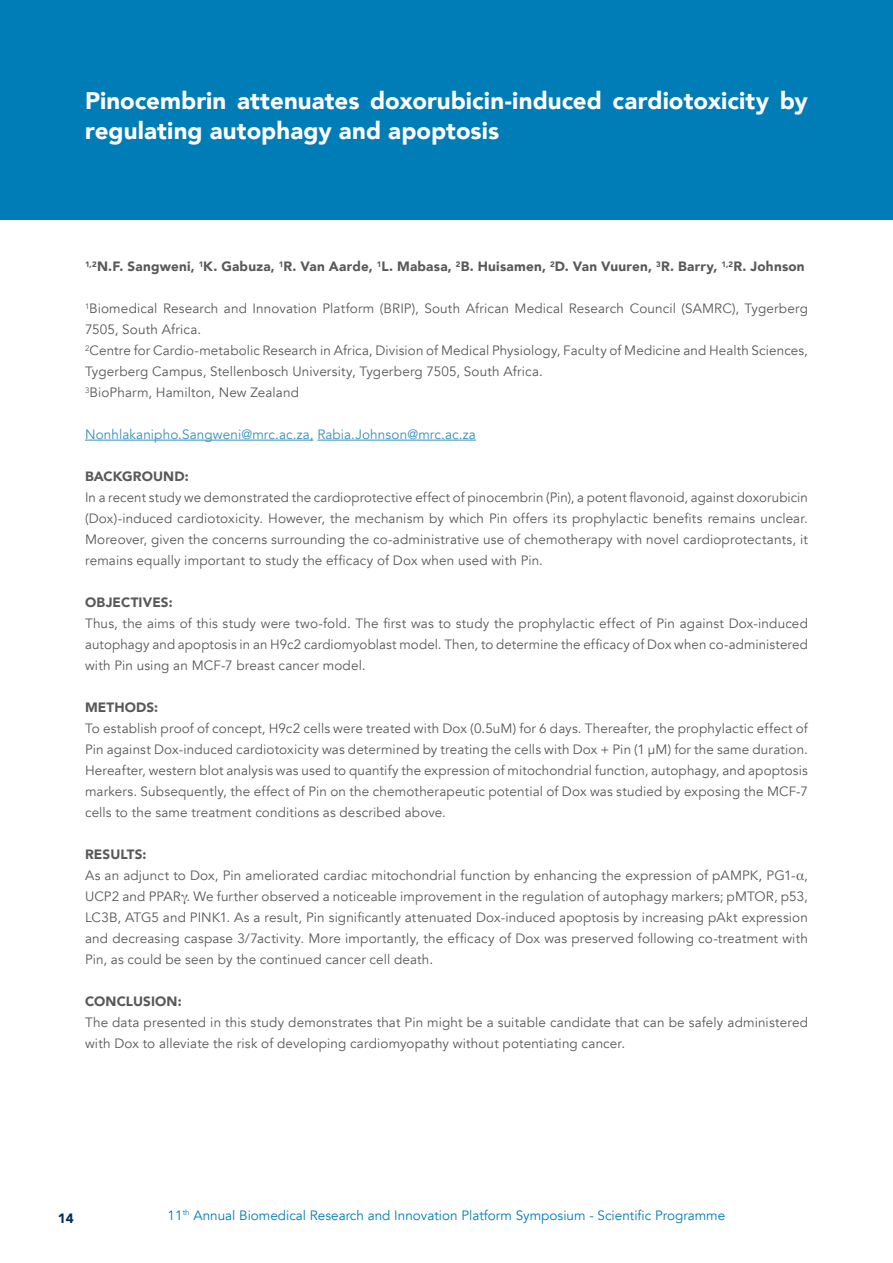
<style>
.page{position:relative;width:893px;height:1263px;background:#fff}
.page>*{position:absolute;margin:0;border:0;box-sizing:border-box;transform-origin:0 0}
.t1{font:900 24px/30px "Avenir";letter-spacing:.005em;color:#fff}
.t2{font:13.5px/21px "Avenir";letter-spacing:.01em;color:#58595b}
.t3{font:900 13.5px "Avenir";letter-spacing:.015em;color:#58595b}
.t4{font:13.5px "Avenir";color:#007db6}
.t5{font:13.5px "Avenir";letter-spacing:.01em;color:#348fc1}
.t6{font:900 13.5px "Avenir";color:#002b58}
.s1{font-weight:900}
.s2{font-family:"Times"}
</style>
<div class="page">
<div style="left:0;top:0;width:893px;height:219px;background:#007db6"></div>
<hr style="left:85px;top:440px;width:229px;height:1px;background:#348fc1">
<hr style="left:317px;top:440px;width:159px;height:1px;background:#348fc1">
<h1 class="t1" style="left:85px;top:85px;width:724px">Pinocembrin attenuates doxorubicin-induced cardiotoxicity by regulating autophagy and apoptosis</h1>
<p class="t3" style="left:85px;top:255px;width:721px"><sup>1,2</sup>N.F. Sangweni, <sup>1</sup>K. Gabuza, <sup>1</sup>R. Van Aarde, <sup>1</sup>L. Mabasa, <sup>2</sup>B. Huisamen, <sup>2</sup>D. Van Vuuren, <sup>3</sup>R. Barry, <sup>1,2</sup>R. Johnson</p>
<p class="t2" style="left:85px;top:298px;width:724px"><sup>1</sup>Biomedical Research and Innovation Platform (BRIP), South African Medical Research Council (SAMRC), Tygerberg 7505, South Africa.<br><sup>2</sup>Centre for Cardio-metabolic Research in Africa, Division of Medical Physiology, Faculty of Medicine and Health Sciences, Tygerberg Campus, Stellenbosch University, Tygerberg 7505, South Africa.<br><sup>3</sup>BioPharm, Hamilton, New Zealand</p>
<p class="t5" style="left:85px;top:426px;width:392px">Nonhlakanipho.Sangweni@mrc.ac.za, Rabia.Johnson@mrc.ac.za</p>
<p class="t3" style="left:85px;top:465px;width:105px">BACKGROUND:</p>
<p class="t2" style="left:85px;top:487px;width:724px;text-align:justify">In a recent study we demonstrated the cardioprotective effect of pinocembrin (Pin), a potent flavonoid, against doxorubicin (Dox)-induced cardiotoxicity. However, the mechanism by which Pin offers its prophylactic benefits remains unclear.<br>Moreover, given the concerns surrounding the co-administrative use of chemotherapy with novel cardioprotectants, it remains equally important to study the efficacy of Dox when used with Pin.</p>
<p class="t3" style="left:85px;top:591px;width:89px">OBJECTIVES:</p>
<p class="t2" style="left:85px;top:613px;width:724px;text-align:justify">Thus, the aims of this study were two-fold. The first was to study the prophylactic effect of Pin against Dox-induced autophagy and apoptosis in an H9c2 cardiomyoblast model. Then, to determine the efficacy of Dox when co-administered with Pin using an MCF-7 breast cancer model.</p>
<p class="t3" style="left:85px;top:696px;width:75px">METHODS:</p>
<p class="t2" style="left:85px;top:718px;width:724px;text-align:justify">To establish proof of concept, H9c2 cells were treated with Dox (0.5uM) for 6 days. Thereafter, the prophylactic effect of Pin against Dox-induced cardiotoxicity was determined by treating the cells with Dox + Pin (1 µM) for the same duration.<br>Hereafter, western blot analysis was used to quantify the expression of mitochondrial function, autophagy, and apoptosis markers. Subsequently, the effect of Pin on the chemotherapeutic potential of Dox was studied by exposing the MCF-7 cells to the same treatment conditions as described above.</p>
<p class="t2" style="left:85px;top:844px;width:724px"><span class="s1">RESULTS:<br></span>As an adjunct to Dox, Pin ameliorated cardiac mitochondrial function by enhancing the expression of pAMPK, PG1-<span class="s2">α</span>, UCP2 and PPAR<span class="s2">γ</span>. We further observed a noticeable improvement in the regulation of autophagy markers; pMTOR, p53, LC3B, ATG5 and PINK1. As a result, Pin significantly attenuated Dox-induced apoptosis by increasing pAkt expression and decreasing caspase 3/7activity. More importantly, the efficacy of Dox was preserved following co-treatment with Pin, as could be seen by the continued cancer cell death.</p>
<p class="t3" style="left:85px;top:990px;width:98px">CONCLUSION:</p>
<p class="t2" style="left:85px;top:1012px;width:724px">The data presented in this study demonstrates that Pin might be a suitable candidate that can be safely administered with Dox to alleviate the risk of developing cardiomyopathy without potentiating cancer.</p>
<p class="t6" style="left:58px;top:1206px;width:17px">14</p>
<p class="t4" style="left:168px;top:1207px;width:559px">11<sup>th</sup> Annual Biomedical Research and Innovation Platform Symposium - Scientific Programme</p>
</div>
